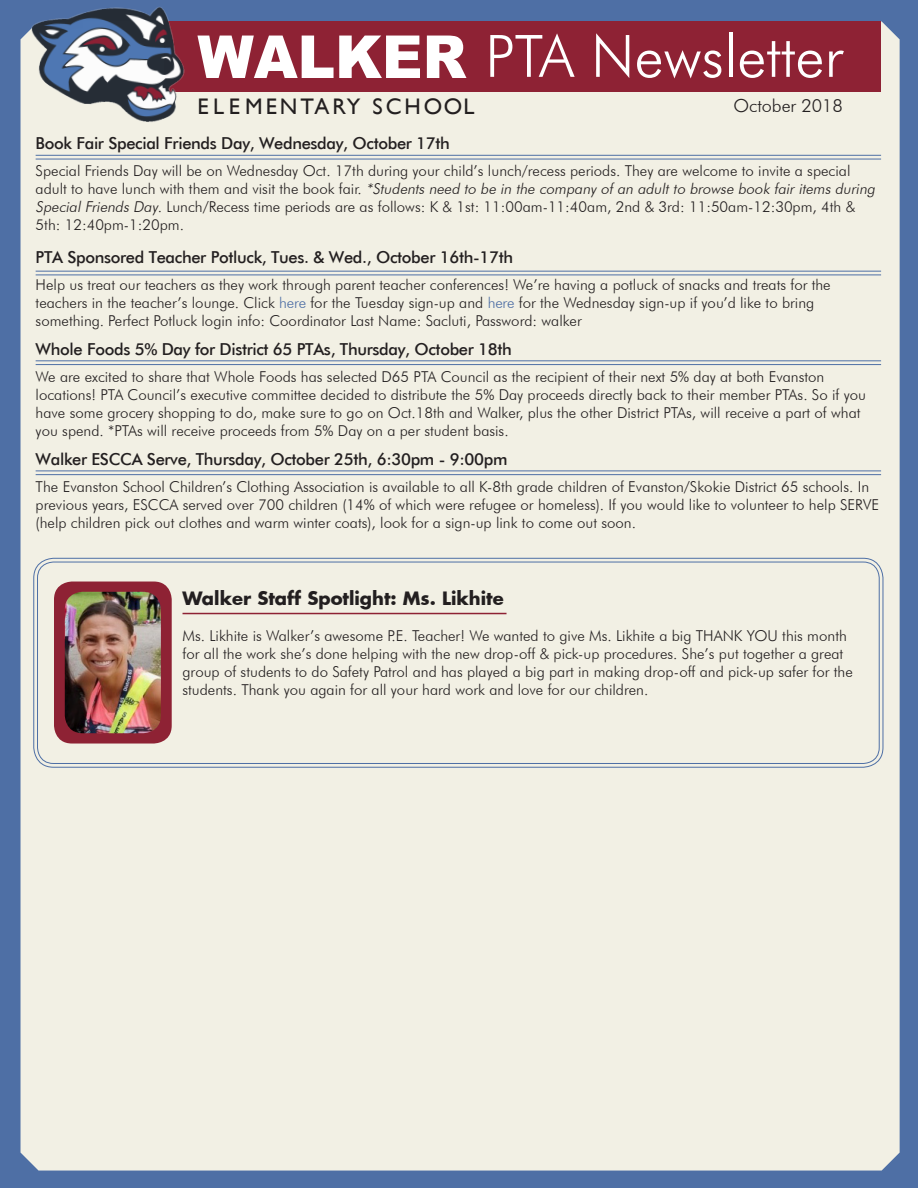
<style>
.page{position:relative;width:918px;height:1188px;background:#4e6fa5}
.page>*{position:absolute;margin:0;border:0;box-sizing:border-box;transform-origin:0 0}
.t1{font:300 58.5px "Futura BT";color:#fff}
.t2{font:22.5px "Gill Sans";letter-spacing:.13em;color:#231f20}
.t3{font:700 18px "Futura";color:#231f20}
.t4{font:300 18px "Futura BT";color:#231f20}
.t5{font:500 16.5px "Futura BT";letter-spacing:-.02em;color:#231f20}
.t6{font:300 15px/18px "Futura BT";color:#231f20}
.s1{font-style:italic}
.s2{color:#4e6fa5}
</style>
<div class="page">
<div style="left:21px;top:21px;width:879px;height:1150px;background:#f2f0e4"></div>
<div style="left:165px;top:21px;width:716px;height:71px;background:#8e2234"></div>
<hr style="left:36px;top:155px;width:845px;height:1px;background:#4e6fa5">
<hr style="left:36px;top:159px;width:845px;height:1px;background:#4e6fa5">
<hr style="left:36px;top:271px;width:845px;height:1px;background:#4e6fa5">
<hr style="left:36px;top:275px;width:845px;height:1px;background:#4e6fa5">
<hr style="left:36px;top:360px;width:845px;height:1px;background:#4e6fa5">
<hr style="left:36px;top:364px;width:845px;height:1px;background:#4e6fa5">
<svg style="left:197px;top:36px;width:270px;height:42px"></svg>
<hr style="left:36px;top:471px;width:845px;height:1px;background:#4e6fa5">
<hr style="left:36px;top:474px;width:845px;height:1px;background:#4e6fa5">
<img style="left:25px;top:7px;width:164px;height:120px">
<div style="left:33px;top:558px;width:850px;height:210px;border:1px solid #4e6fa5;border-radius:20px"></div>
<div style="left:37px;top:562px;width:843px;height:202px;border:1px solid #4e6fa5;border-radius:16px"></div>
<div style="left:54px;top:582px;width:118px;height:162px;background:#8e2234;border-radius:18px"></div>
<img style="left:65px;top:592px;width:96px;height:141px">
<hr style="left:183px;top:613px;width:324px;height:1px;background:#8e2234">
<p class="t2" style="left:197px;top:93px;width:279px">ELEMENTARY SCHOOL</p>
<p class="t1" style="left:485px;top:21px;width:359px">PTA Newsletter</p>
<p class="t4" style="left:733px;top:95px;width:111px">October 2018</p>
<p class="t5" style="left:36px;top:133px;width:416px">Book Fair Special Friends Day, Wednesday, October 17th</p>
<p class="t6" style="left:36px;top:161px;width:844px">Special Friends Day will be on Wednesday Oct. 17th during your child’s lunch/recess periods. They are welcome to invite a special<br>a d u l t to h a ve l u n c h w i t h t h e m a n d v i s i t t h e b o o k fa i r. <span class="s1">*Students need to be in the company of an adult to browse book fair items during Special Friends Day</span>. Lunch/Recess time periods are as follows: K &amp; 1st: 11:00am-11:40am, 2nd &amp; 3rd: 11:50am-12:30pm, 4th &amp; 5th: 12:40pm-1:20pm.</p>
<p class="t5" style="left:36px;top:247px;width:479px">PTA Sponsored Teacher Potluck, Tues. &amp; Wed., October 16th-17th</p>
<p class="t6" style="left:36px;top:276px;width:797px">Help us treat our teachers as they work through parent teacher conferences! We’re having a potluck of snacks and treats for the teachers in the teacher’s lounge. Click <span class="s2">here</span> for the Tuesday sign-up and <span class="s2">here</span> for the Wednesday sign-up if you’d like to bring something. Perfect Potluck login info: Coordinator Last Name: Sacluti, Password: walker</p>
<p class="t5" style="left:36px;top:339px;width:478px">Whole Foods 5% Day for District 65 PTAs, Thursday, October 18th</p>
<p class="t6" style="left:36px;top:368px;width:832px">We are excited to share that Whole Foods has selected D65 PTA Council as the recipient of their next 5% day at both Evanston locations! PTA Council’s executive committee decided to distribute the 5% Day proceeds directly back to their member PTAs. So if you have some grocery shopping to do, make sure to go on Oct.18th and Walker, plus the other District PTAs, will receive a part of what you spend. *PTAs will receive proceeds from 5% Day on a per student basis.</p>
<p class="t5" style="left:36px;top:449px;width:473px">Walker ESCCA Serve, Thursday, October 25th, 6:30pm - 9:00pm</p>
<p class="t6" style="left:36px;top:477px;width:845px">The Evanston School Children’s Clothing Association is available to all K-8th grade children of Evanston/Skokie District 65 schools. In previous years, ESCCA served over 700 children (14% of which were refugee or homeless). If you would like to volunteer to help SERVE (help children pick out clothes and warm winter coats), look for a sign-up link to come out soon.</p>
<p class="t3" style="left:183px;top:586px;width:323px">Walker Staff Spotlight: Ms. Likhite</p>
<p class="t6" style="left:183px;top:627px;width:672px">Ms. Likhite is Walker’s awesome P.E. Teacher! We wanted to give Ms. Likhite a big THANK YOU this month for all the work she’s done helping with the new drop-off &amp; pick-up procedures. She’s put together a great group of students to do Safety Patrol and has played a big part in making drop-off and pick-up safer for the students. Thank you again for all your hard work and love for our children.</p>
</div>
